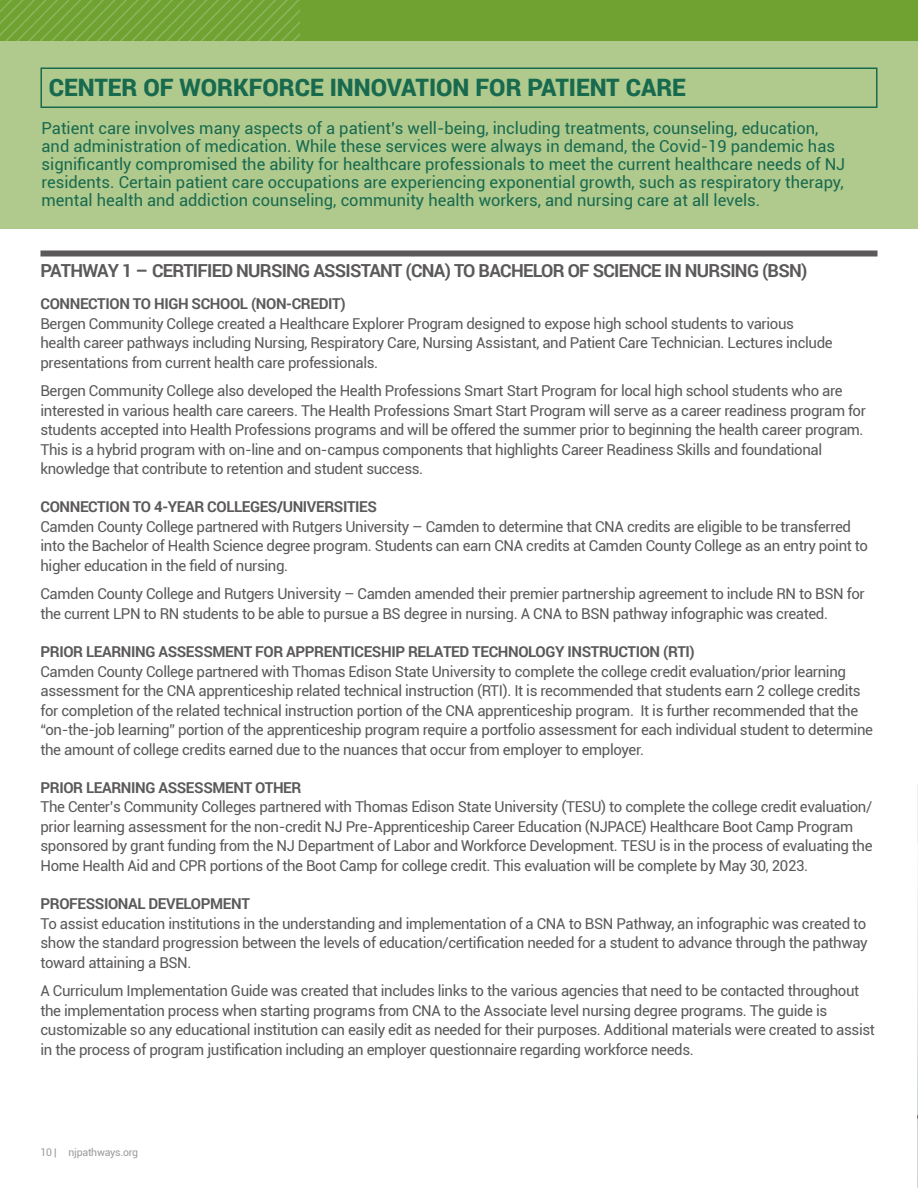
<style>
.page{position:relative;width:918px;height:1188px;background:#fff}
.page>*{position:absolute;margin:0;border:0;box-sizing:border-box;transform-origin:0 0}
.Section_header{font:900 24px "Roboto";color:#186a4f}
.Sub_2{font:700 18px "Roboto";letter-spacing:-.04em;color:#5b595a}
.INTRO_Para{font:16.5px/18px "Roboto";color:#186a4f}
.Body_1{font:15px/19.5px "Roboto";letter-spacing:-.025em;color:#5b595a}
.Sub_3{font:700 15px "Roboto";letter-spacing:-.025em;color:#5b595a}
.t1{font:10.5px "Roboto";letter-spacing:-.02em;color:#9b9b9b}
</style>
<div class="page">
<div style="left:0;top:40px;width:918px;height:190px;background:#b0c98d"></div>
<div style="left:40px;top:251px;width:838px;height:6px;background:#5b595a"></div>
<div style="left:0;top:0;width:918px;height:40px;background:#70a231"></div>
<img style="left:0;top:0;width:300px;height:40px">
<img style="left:917px;top:783px;width:1px;height:405px">
<div style="left:40px;top:68px;width:838px;height:40px;border:2px solid #186a4f"></div>
<p class="Section_header" style="left:49px;top:71px;width:639px">CENTER OF WORKFORCE INNOVATION FOR PATIENT CARE</p>
<p class="INTRO_Para" style="left:42px;top:118px;width:805px">Patient care involves many aspects of a patient’s well-being, including treatments, counseling, education, and administration of medication. While these services were always in demand, the Covid-19 pandemic has significantly compromised the ability for healthcare professionals to meet the current healthcare needs of NJ residents. Certain patient care occupations are experiencing exponential growth, such as respiratory therapy, mental health and addiction counseling, community health workers, and nursing care at all levels.</p>
<p class="Sub_2" style="left:40px;top:258px;width:768px">PATHWAY 1 – CERTIFIED NURSING ASSISTANT (CNA) TO BACHELOR OF SCIENCE IN NURSING (BSN)</p>
<p class="Sub_3" style="left:40px;top:293px;width:307px">CONNECTION TO HIGH SCHOOL (NON-CREDIT)</p>
<p class="Body_1" style="left:40px;top:313px;width:794px">Bergen Community College created a Healthcare Explorer Program designed to expose high school students to various health career pathways including Nursing, Respiratory Care, Nursing Assistant, and Patient Care Technician. Lectures include presentations from current health care professionals.</p>
<p class="Body_1" style="left:40px;top:380px;width:827px">Bergen Community College also developed the Health Professions Smart Start Program for local high school students who are interested in various health care careers. The Health Professions Smart Start Program will serve as a career readiness program for students accepted into Health Professions programs and will be offered the summer prior to beginning the health career program.<br>This is a hybrid program with on-line and on-campus components that highlights Career Readiness Skills and foundational knowledge that contribute to retention and student success.</p>
<p class="Sub_3" style="left:40px;top:496px;width:338px">CONNECTION TO 4-YEAR COLLEGES/UNIVERSITIES</p>
<p class="Body_1" style="left:40px;top:516px;width:829px">Camden County College partnered with Rutgers University – Camden to determine that CNA credits are eligible to be transferred into the Bachelor of Health Science degree program. Students can earn CNA credits at Camden County College as an entry point to higher education in the field of nursing.</p>
<p class="Body_1" style="left:40px;top:584px;width:826px">Camden County College and Rutgers University – Camden amended their premier partnership agreement to include RN to BSN for the current LPN to RN students to be able to pursue a BS degree in nursing. A CNA to BSN pathway infographic was created.</p>
<p class="Sub_3" style="left:40px;top:641px;width:656px">PRIOR LEARNING ASSESSMENT FOR APPRENTICESHIP RELATED TECHNOLOGY INSTRUCTION (RTI)</p>
<p class="Body_1" style="left:40px;top:661px;width:822px">Camden County College partnered with Thomas Edison State University to complete the college credit evaluation/prior learning assessment for the CNA apprenticeship related technical instruction (RTI). It is recommended that students earn 2 college credits for completion of the related technical instruction portion of the CNA apprenticeship program. It is further recommended that the</p>
<p class="Body_1" style="left:40px;top:719px;width:834px">“on-the-job learning” portion of the apprenticeship program require a portfolio assessment for each individual student to determine the amount of college credits earned due to the nuances that occur from employer to employer.</p>
<p class="Sub_3" style="left:40px;top:777px;width:262px">PRIOR LEARNING ASSESSMENT OTHER</p>
<p class="Body_1" style="left:40px;top:797px;width:834px">The Center’s Community Colleges partnered with Thomas Edison State University (TESU) to complete the college credit evaluation/ prior learning assessment for the non-credit NJ Pre-Apprenticeship Career Education (NJPACE) Healthcare Boot Camp Program sponsored by grant funding from the NJ Department of Labor and Workforce Development. TESU is in the process of evaluating the Home Health Aid and CPR portions of the Boot Camp for college credit. This evaluation will be complete by May 30, 2023.</p>
<p class="Sub_3" style="left:40px;top:893px;width:211px">PROFESSIONAL DEVELOPMENT</p>
<p class="Body_1" style="left:40px;top:913px;width:829px;text-align:justify">To assist education institutions in the understanding and implementation of a CNA to BSN Pathway, an infographic was created to show the standard progression between the levels of education/certification needed for a student to advance through the pathway toward attaining a BSN.</p>
<p class="Body_1" style="left:40px;top:980px;width:836px">A Curriculum Implementation Guide was created that includes links to the various agencies that need to be contacted throughout the implementation process when starting programs from CNA to the Associate level nursing degree programs. The guide is customizable so any educational institution can easily edit as needed for their purposes. Additional materials were created to assist in the process of program justification including an employer questionnaire regarding workforce needs.</p>
<p class="t1" style="left:40px;top:1145px;width:99px">10 | njpathways.org</p>
</div>
